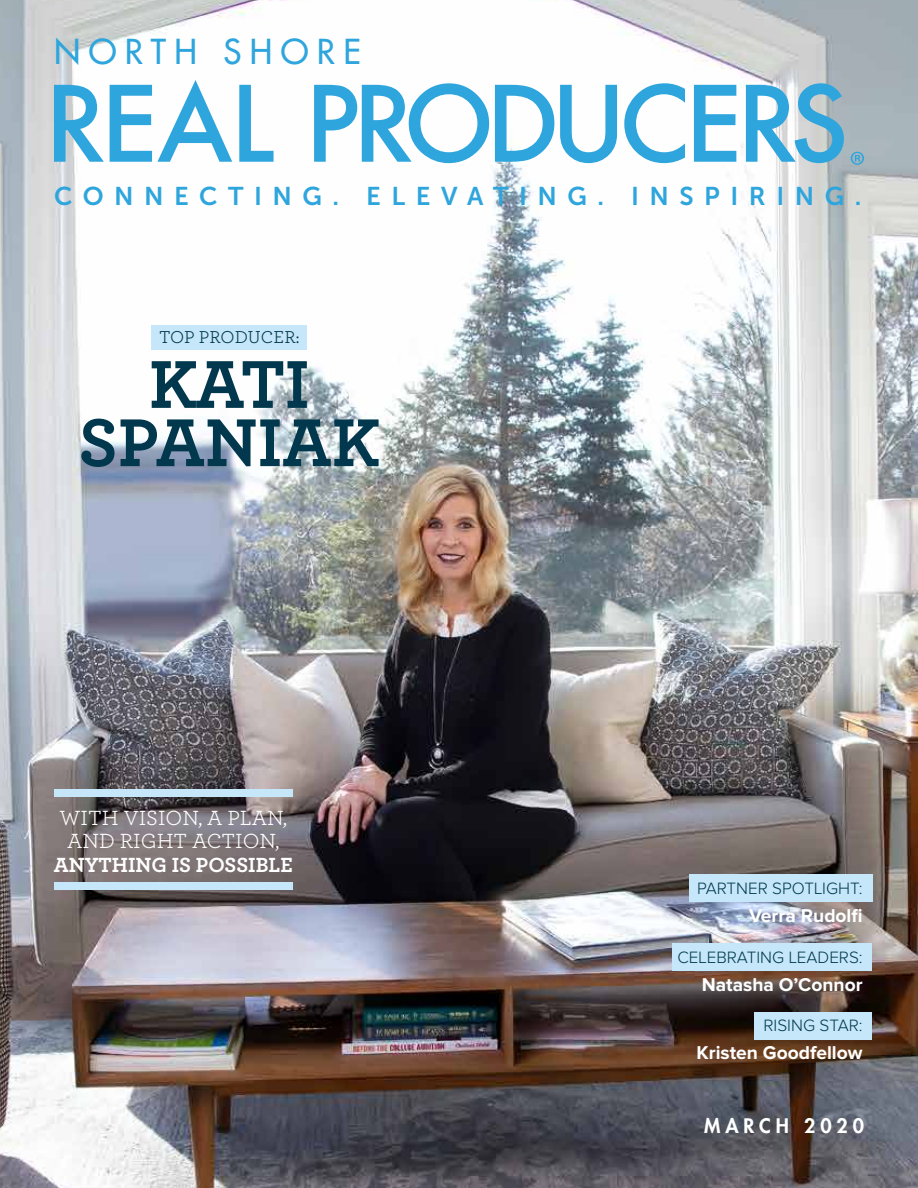
<style>
.page{position:relative;width:918px;height:1188px;background:#fff}
.page>*{position:absolute;margin:0;border:0;box-sizing:border-box;transform-origin:0 0}
.t1{font:700 70.95px/58.2px "Archer Pro";color:#01384d;text-align:center}
.t2{font:500 33.45px "Futura Std";letter-spacing:.25em;color:#2ea5dc}
.t3{font:25.65px "Museo Sans 700";letter-spacing:.41em;color:#2ea5dc}
.t4{font:21.45px/23.4px "Archer Pro";color:#fff;text-align:center}
.t5{font:700 21.45px "Archer Pro";color:#fff}
.t6{font:800 19.5px "Futura Std";letter-spacing:.25em;color:#fff}
.t7{font:700 19.2px "Proxima Nova";color:#fff}
.t8{font:18px "Archer Pro";color:#01384d}
.t9{font:300 17.1px "Proxima Nova";color:#01384d}
</style>
<div class="page">
<img style="left:0;top:0;width:918px;height:1188px">
<div style="left:689px;top:875px;width:183px;height:27px;background:#c5e7f9"></div>
<div style="left:152px;top:326px;width:155px;height:24px;background:#c5e7f9"></div>
<div style="left:54px;top:789px;width:239px;height:8px;background:#c5e7f9"></div>
<div style="left:54px;top:882px;width:239px;height:8px;background:#c5e7f9"></div>
<div style="left:673px;top:943px;width:199px;height:28px;background:#c5e7f9"></div>
<div style="left:754px;top:1012px;width:118px;height:27px;background:#c5e7f9"></div>
<svg style="left:54px;top:85px;width:50px;height:77px"></svg>
<svg style="left:110px;top:80px;width:122px;height:82px"></svg>
<svg style="left:239px;top:85px;width:35px;height:77px"></svg>
<svg style="left:314px;top:83px;width:175px;height:80px"></svg>
<svg style="left:495px;top:85px;width:59px;height:77px"></svg>
<svg style="left:560px;top:85px;width:57px;height:78px"></svg>
<svg style="left:624px;top:83px;width:61px;height:80px"></svg>
<svg style="left:694px;top:85px;width:42px;height:77px"></svg>
<svg style="left:746px;top:83px;width:98px;height:80px"></svg>
<svg style="left:851px;top:152px;width:13px;height:13px"></svg>
<h2 class="t2" style="left:54px;top:30px;width:308px">NORTH SHORE</h2>
<h3 class="t3" style="left:54px;top:182px;width:809px">CONNECTING. ELEVATING. INSPIRING.</h3>
<p class="t8" style="left:159px;top:325px;width:142px">TOP PRODUCER:</p>
<h1 class="t1" style="left:79px;top:351px;width:303px">KATI<br>SPANIAK</h1>
<p class="t4" style="left:60px;top:805px;width:229px">WITH VISION, A PLAN,<br>AND RIGHT ACTION,</p>
<p class="t5" style="left:54px;top:848px;width:240px">ANYTHING IS POSSIBLE</p>
<p class="t9" style="left:697px;top:881px;width:167px">PARTNER SPOTLIGHT:</p>
<p class="t7" style="left:749px;top:907px;width:115px">Verra Rudolfi</p>
<p class="t9" style="left:677px;top:949px;width:187px">CELEBRATING LEADERS:</p>
<p class="t7" style="left:702px;top:975px;width:162px">Natasha O’Connor</p>
<p class="t9" style="left:763px;top:1017px;width:101px">RISING STAR:</p>
<p class="t7" style="left:697px;top:1044px;width:168px">Kristen Goodfellow</p>
<p class="t6" style="left:704px;top:1114px;width:161px">MARCH 2020</p>
</div>
